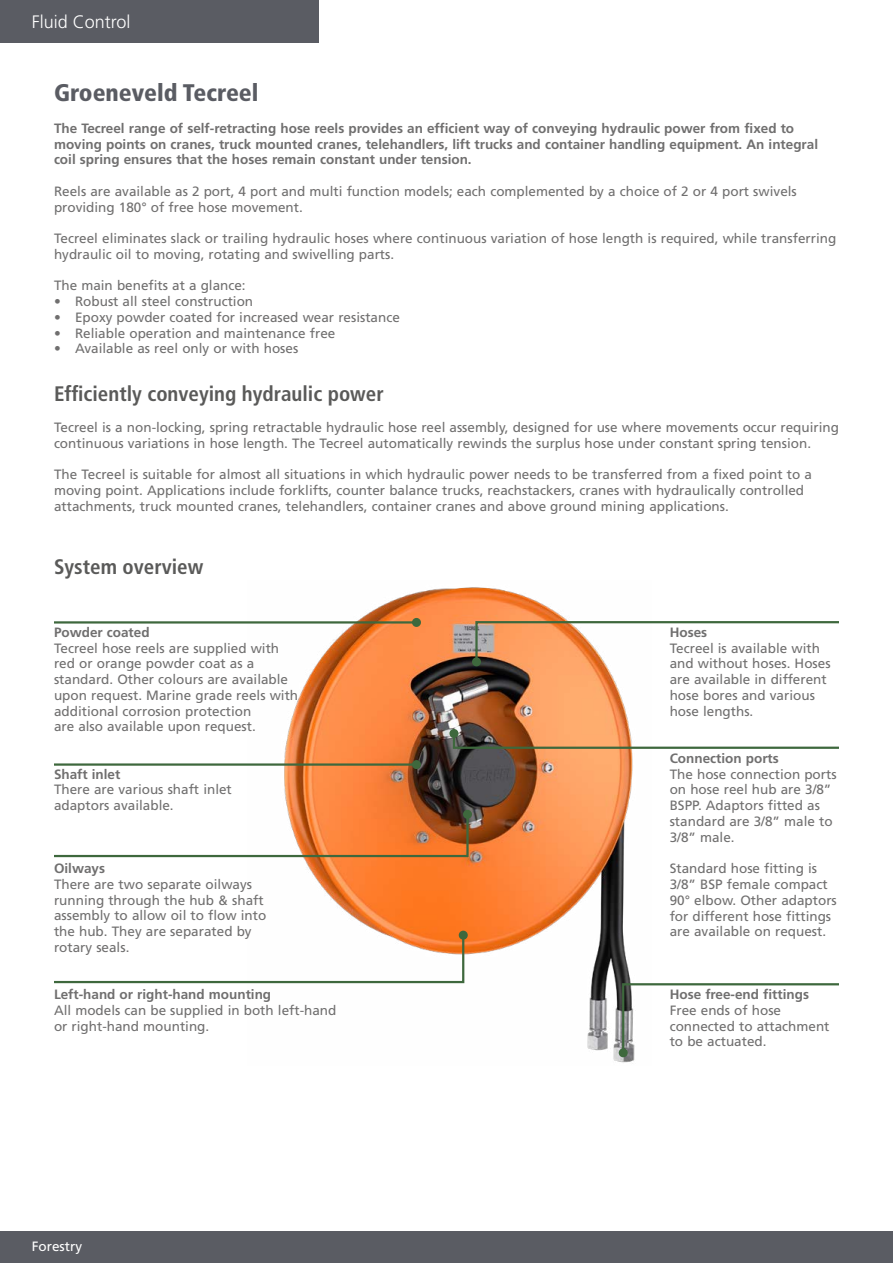
<style>
.page{position:relative;width:893px;height:1263px;background:#fff}
.page>*{position:absolute;margin:0;border:0;box-sizing:border-box;transform-origin:0 0}
.t1{font:900 condensed 24px "Frutiger LT Std";color:#5a5c63}
.t2{font:700 condensed 21px "Frutiger LT Std";color:#5a5a59}
.t3{font:300 18px "Frutiger LT Std";color:#fff}
.t4{font:13.5px/15.8px "Frutiger LT Std";color:#706f6f}
.t5{font:700 13.5px/15.8px "Frutiger LT Std";color:#706f6f}
.t6{font:13.5px "Frutiger LT Std";color:#fff}
</style>
<div class="page">
<img style="left:247px;top:587px;width:388px;height:476px">
<hr style="left:54px;top:621px;width:362px;height:2px;background:#3e683d">
<div style="left:412px;top:618px;width:9px;height:9px;background:#3e683d;border-radius:50%"></div>
<hr style="left:54px;top:763px;width:362px;height:3px;background:#3e683d">
<div style="left:412px;top:760px;width:9px;height:9px;background:#3e683d;border-radius:50%"></div>
<svg style="left:54px;top:812px;width:416px;height:46px"></svg>
<div style="left:463px;top:810px;width:9px;height:9px;background:#3e683d;border-radius:50%"></div>
<svg style="left:54px;top:933px;width:411px;height:51px"></svg>
<div style="left:459px;top:931px;width:9px;height:9px;background:#3e683d;border-radius:50%"></div>
<svg style="left:474px;top:620px;width:365px;height:44px"></svg>
<div style="left:472px;top:657px;width:9px;height:9px;background:#3e683d;border-radius:50%"></div>
<svg style="left:621px;top:982px;width:218px;height:73px"></svg>
<div style="left:619px;top:1048px;width:9px;height:9px;background:#3e683d;border-radius:50%"></div>
<svg style="left:452px;top:731px;width:387px;height:19px"></svg>
<div style="left:449px;top:729px;width:9px;height:9px;background:#3e683d;border-radius:50%"></div>
<div style="left:0;top:1231px;width:893px;height:32px;background:#5a5c63"></div>
<div style="left:0;top:0;width:319px;height:43px;background:#5a5c63"></div>
<h3 class="t3" style="left:32px;top:12px;width:100px">Fluid Control</h3>
<h1 class="t1" style="left:54px;top:78px;width:206px">Groeneveld Tecreel</h1>
<p class="t5" style="left:54px;top:120px;width:766px">The Tecreel range of self-retracting hose reels provides an efficient way of conveying hydraulic power from fixed to moving points on cranes, truck mounted cranes, telehandlers, lift trucks and container handling equipment. An integral coil spring ensures that the hoses remain constant under tension.</p>
<p class="t4" style="left:54px;top:183px;width:744px">Reels are available as 2 port, 4 port and multi function models; each complemented by a choice of 2 or 4 port swivels providing 180° of free hose movement.</p>
<p class="t4" style="left:54px;top:231px;width:784px">Tecreel eliminates slack or trailing hydraulic hoses where continuous variation of hose length is required, while transferring hydraulic oil to moving, rotating and swivelling parts.</p>
<p class="t4" style="left:54px;top:278px;width:193px">The main benefits at a glance:</p>
<p class="t4" style="left:54px;top:294px;width:201px">• Robust all steel construction</p>
<p class="t4" style="left:54px;top:309px;width:347px">• Epoxy powder coated for increased wear resistance</p>
<p class="t4" style="left:54px;top:325px;width:283px">• Reliable operation and maintenance free</p>
<p class="t4" style="left:54px;top:341px;width:246px">• Available as reel only or with hoses</p>
<h2 class="t2" style="left:54px;top:381px;width:331px">Efficiently conveying hydraulic power</h2>
<p class="t4" style="left:54px;top:420px;width:786px">Tecreel is a non-locking, spring retractable hydraulic hose reel assembly, designed for use where movements occur requiring continuous variations in hose length. The Tecreel automatically rewinds the surplus hose under constant spring tension.</p>
<p class="t4" style="left:54px;top:467px;width:759px">The Tecreel is suitable for almost all situations in which hydraulic power needs to be transferred from a fixed point to a moving point. Applications include forklifts, counter balance trucks, reachstackers, cranes with hydraulically controlled attachments, truck mounted cranes, telehandlers, container cranes and above ground mining applications.</p>
<h2 class="t2" style="left:54px;top:554px;width:151px">System overview</h2>
<p class="t5" style="left:54px;top:624px;width:97px">Powder coated</p>
<p class="t4" style="left:54px;top:640px;width:246px">Tecreel hose reels are supplied with red or orange powder coat as a standard. Other colours are available upon request. Marine grade reels with additional corrosion protection<br>are also available upon request.</p>
<p class="t5" style="left:54px;top:766px;width:68px">Shaft inlet</p>
<p class="t4" style="left:54px;top:782px;width:179px">There are various shaft inlet adaptors available.</p>
<p class="t5" style="left:54px;top:861px;width:53px">Oilways</p>
<p class="t4" style="left:54px;top:876px;width:214px">There are two separate oilways running through the hub &amp; shaft assembly to allow oil to flow into the hub. They are separated by rotary seals.</p>
<p class="t5" style="left:54px;top:987px;width:219px">Left-hand or right-hand mounting</p>
<p class="t4" style="left:54px;top:1002px;width:284px">All models can be supplied in both left-hand or right-hand mounting.</p>
<p class="t6" style="left:32px;top:1238px;width:52px">Forestry</p>
<p class="t5" style="left:670px;top:624px;width:39px">Hoses</p>
<p class="t4" style="left:670px;top:640px;width:162px">Tecreel is available with and without hoses. Hoses are available in different hose bores and various hose lengths.</p>
<p class="t5" style="left:670px;top:750px;width:111px">Connection ports</p>
<p class="t4" style="left:670px;top:766px;width:168px">The hose connection ports on hose reel hub are 3/8”<br>BSPP. Adaptors fitted as standard are 3/8” male to<br>3/8” male.</p>
<p class="t4" style="left:670px;top:861px;width:169px">Standard hose fitting is<br>3/8” BSP female compact<br>90° elbow. Other adaptors for different hose fittings are available on request.</p>
<p class="t5" style="left:670px;top:987px;width:141px">Hose free-end fittings</p>
<p class="t4" style="left:670px;top:1002px;width:161px">Free ends of hose connected to attachment to be actuated.</p>
</div>
